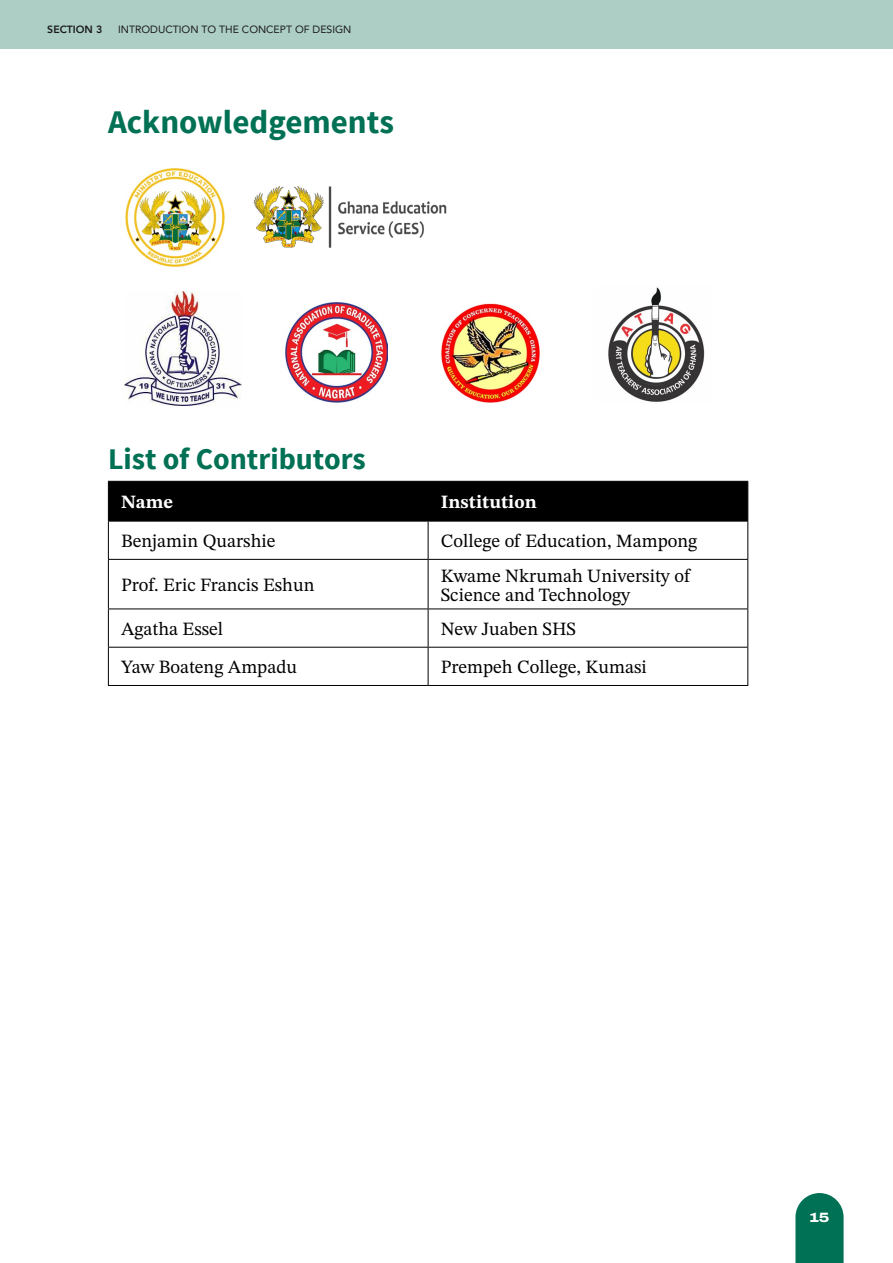
<style>
.page{position:relative;width:893px;height:1263px;background:#fff}
.page>*{position:absolute;margin:0;border:0;box-sizing:border-box;transform-origin:0 0}
.Heading_1{font:700 33px "Source Sans Pro";color:#007154}
.Heading_2{font:700 30px "Source Sans Pro";color:#007154}
.Table_text_content{font:18.75px/19.5px "STIX Two Text";color:#000}
.table_text_content_white{font:700 18.75px "STIX Two Text";color:#fff}
.t1{font:800 13.5px "Archivo Expanded";color:#fff}
.t2{font:10.5px "Avenir";color:#1a1a1a}
.t3{font:800 10.5px "Avenir";color:#1a1a1a}
</style>
<div class="page">
<div style="left:0;top:0;width:893px;height:49px;background:#adcec5"></div>
<svg style="left:795px;top:1193px;width:49px;height:70px"></svg>
<img style="left:253px;top:186px;width:194px;height:62px">
<img style="left:125px;top:168px;width:99px;height:99px">
<div style="left:109px;top:482px;width:638px;height:39px;background:#000"></div>
<hr style="left:108px;top:481px;width:320px;height:1px;background:#000">
<hr style="left:108px;top:482px;width:1px;height:39px;background:#000">
<hr style="left:428px;top:481px;width:320px;height:1px;background:#000">
<hr style="left:428px;top:482px;width:1px;height:39px;background:#000">
<hr style="left:747px;top:482px;width:1px;height:39px;background:#000">
<hr style="left:108px;top:521px;width:320px;height:1px;background:#000">
<hr style="left:108px;top:521px;width:1px;height:38px;background:#000">
<hr style="left:428px;top:521px;width:320px;height:1px;background:#000">
<hr style="left:428px;top:521px;width:1px;height:38px;background:#000">
<hr style="left:747px;top:521px;width:1px;height:38px;background:#000">
<hr style="left:108px;top:559px;width:320px;height:1px;background:#000">
<hr style="left:108px;top:560px;width:1px;height:48px;background:#000">
<hr style="left:428px;top:559px;width:320px;height:1px;background:#000">
<hr style="left:428px;top:560px;width:1px;height:48px;background:#000">
<hr style="left:747px;top:560px;width:1px;height:48px;background:#000">
<hr style="left:108px;top:608px;width:320px;height:1px;background:#000">
<hr style="left:108px;top:609px;width:1px;height:38px;background:#000">
<hr style="left:428px;top:608px;width:320px;height:1px;background:#000">
<hr style="left:428px;top:609px;width:1px;height:38px;background:#000">
<hr style="left:747px;top:609px;width:1px;height:38px;background:#000">
<hr style="left:108px;top:647px;width:320px;height:1px;background:#000">
<hr style="left:108px;top:648px;width:1px;height:37px;background:#000">
<hr style="left:428px;top:647px;width:320px;height:1px;background:#000">
<hr style="left:428px;top:648px;width:1px;height:37px;background:#000">
<hr style="left:747px;top:648px;width:1px;height:37px;background:#000">
<hr style="left:108px;top:685px;width:320px;height:1px;background:#000">
<hr style="left:428px;top:685px;width:320px;height:1px;background:#000">
<img style="left:608px;top:287px;width:97px;height:115px">
<img style="left:441px;top:303px;width:99px;height:100px">
<img style="left:286px;top:303px;width:101px;height:100px">
<img style="left:124px;top:291px;width:117px;height:114px">
<p class="t3" style="left:47px;top:21px;width:57px">SECTION 3</p>
<p class="t2" style="left:118px;top:21px;width:235px">INTRODUCTION TO THE CONCEPT OF DESIGN</p>
<p class="Heading_1" style="left:108px;top:101px;width:287px">Acknowledgements</p>
<p class="Heading_2" style="left:108px;top:439px;width:259px">List of Contributors</p>
<p class="table_text_content_white" style="left:121px;top:489px;width:54px">Name</p>
<p class="table_text_content_white" style="left:441px;top:489px;width:97px">Institution</p>
<p class="Table_text_content" style="left:121px;top:531px;width:156px">Benjamin Quarshie</p>
<p class="Table_text_content" style="left:441px;top:531px;width:258px">College of Education, Mampong</p>
<p class="Table_text_content" style="left:121px;top:575px;width:195px">Prof. Eric Francis Eshun</p>
<p class="Table_text_content" style="left:441px;top:565px;width:250px">Kwame Nkrumah University of<br>Science and Technology</p>
<p class="Table_text_content" style="left:121px;top:619px;width:104px">Agatha Essel</p>
<p class="Table_text_content" style="left:441px;top:619px;width:137px">New Juaben SHS</p>
<p class="Table_text_content" style="left:121px;top:657px;width:178px">Yaw Boateng Ampadu</p>
<p class="Table_text_content" style="left:441px;top:657px;width:207px">Prempeh College, Kumasi</p>
<p class="t1" style="left:809px;top:1207px;width:22px">15</p>
</div>
